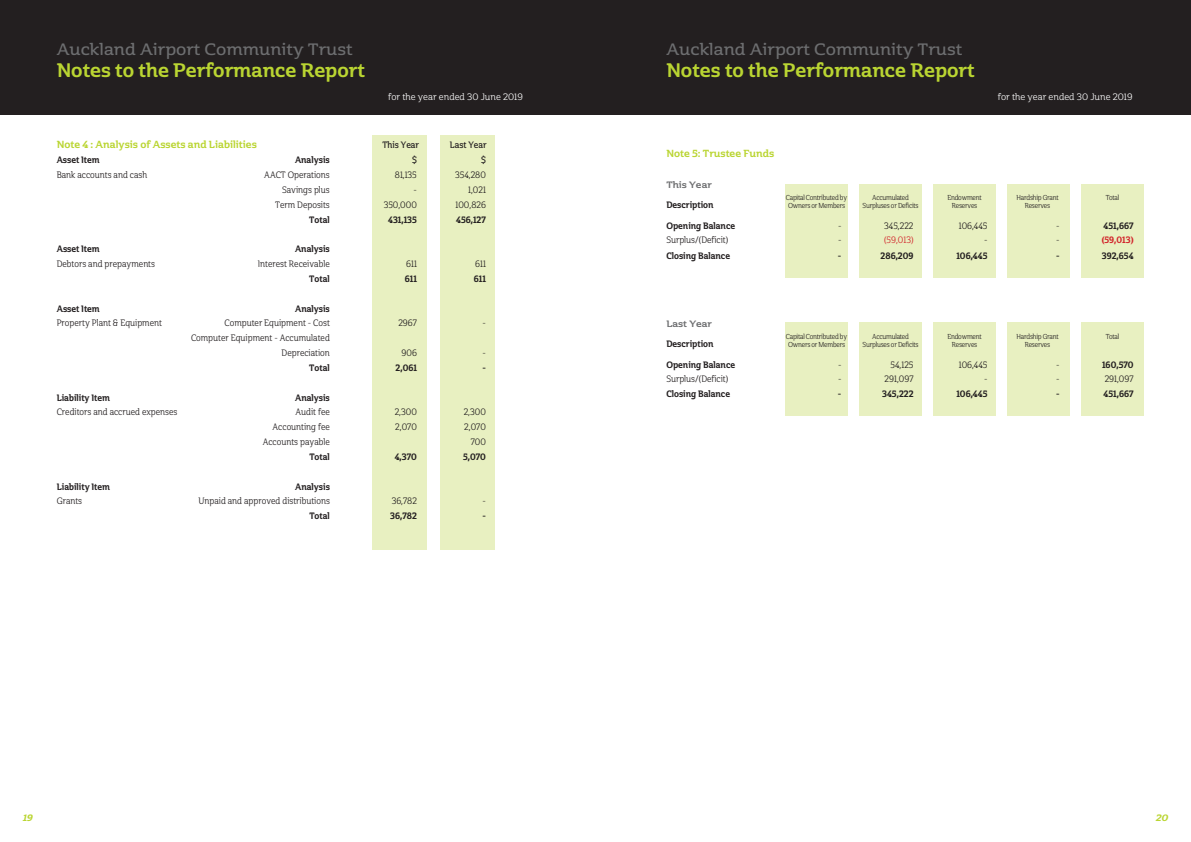
<style>
.page{position:relative;width:1191px;height:842px;background:#fff}
.page>*{position:absolute;margin:0;border:0;box-sizing:border-box;transform-origin:0 0}
.t1{font:19px "Cabrito Semi Nor Bol";color:#bad532}
.t2{font:16px "Cabrito Semi Ext Dem";color:#6d6e70}
.t3{font:10px "Cabrito Semi Nor Bol";color:#bad532}
.t4{font:9px/14.8px "Cabrito Semi Con Reg";color:#231f20;text-align:right}
.t5{font:9px "Cabrito Semi Con Bol";color:#231f20}
.t6{font:9px "Cabrito Semi Nor Reg";color:#fff}
.t7{font:9px "Cabrito Semi Con Dem";color:#231f20}
.t8{font:700 expanded 9px "Cabrito Semi";color:#6d6e70}
.t9{font:9px "Cabrito Semi Con Reg";color:#d2232a}
.t10{font:9px "Cabrito Semi Con Bol";color:#d2232a}
.t11{font:9px "Cabrito Semi Ext Ex B It";color:#bad532}
.t12{font:7px "Cabrito Semi Con Reg";letter-spacing:-.03em;color:#231f20}
</style>
<div class="page">
<div style="left:372px;top:136px;width:55px;height:414px;background:#e8f0c1"></div>
<div style="left:440px;top:136px;width:55px;height:414px;background:#e8f0c1"></div>
<div style="left:0;top:0;width:595px;height:114px;background:#231f20"></div>
<div style="left:595px;top:0;width:596px;height:114px;background:#231f20"></div>
<div style="left:859px;top:323px;width:62px;height:93px;background:#e8f0c1"></div>
<div style="left:785px;top:323px;width:62px;height:93px;background:#e8f0c1"></div>
<div style="left:1007px;top:323px;width:62px;height:93px;background:#e8f0c1"></div>
<div style="left:1081px;top:323px;width:62px;height:93px;background:#e8f0c1"></div>
<div style="left:933px;top:323px;width:62px;height:93px;background:#e8f0c1"></div>
<div style="left:859px;top:184px;width:62px;height:93px;background:#e8f0c1"></div>
<div style="left:785px;top:184px;width:62px;height:93px;background:#e8f0c1"></div>
<div style="left:1007px;top:184px;width:62px;height:93px;background:#e8f0c1"></div>
<div style="left:1081px;top:184px;width:62px;height:93px;background:#e8f0c1"></div>
<div style="left:933px;top:184px;width:62px;height:93px;background:#e8f0c1"></div>
<h2 class="t2" style="left:57px;top:42px;width:297px">Auckland Airport Community Trust</h2>
<h1 class="t1" style="left:57px;top:63px;width:310px">Notes to the Performance Report</h1>
<p class="t6" style="left:388px;top:93px;width:136px">for the year ended 30 June 2019</p>
<p class="t3" style="left:57px;top:141px;width:202px">Note 4 : Analysis of Assets and Liabilities</p>
<p class="t7" style="left:382px;top:140px;width:38px">This Year</p>
<p class="t7" style="left:450px;top:140px;width:38px">Last Year</p>
<p class="t5" style="left:57px;top:156px;width:45px">Asset Item</p>
<p class="t5" style="left:295px;top:156px;width:36px">Analysis</p>
<p class="t7" style="left:412px;top:155px;width:6px">$</p>
<p class="t7" style="left:481px;top:155px;width:6px">$</p>
<p class="t4" style="left:57px;top:168px;width:92px">Bank accounts and cash</p>
<p class="t4" style="left:264px;top:168px;width:67px">AACT Operations</p>
<p class="t4" style="left:395px;top:168px;width:23px">81,135</p>
<p class="t4" style="left:455px;top:168px;width:32px">354,280</p>
<p class="t4" style="left:282px;top:183px;width:49px">Savings plus</p>
<p class="t4" style="left:413px;top:183px;width:5px">-</p>
<p class="t4" style="left:468px;top:183px;width:19px">1,021</p>
<p class="t4" style="left:275px;top:198px;width:56px">Term Deposits</p>
<p class="t4" style="left:384px;top:198px;width:35px">350,000</p>
<p class="t4" style="left:455px;top:198px;width:32px">100,826</p>
<p class="t5" style="left:309px;top:216px;width:22px">Total</p>
<p class="t5" style="left:388px;top:216px;width:30px">431,135</p>
<p class="t5" style="left:456px;top:216px;width:31px">456,127</p>
<p class="t5" style="left:57px;top:245px;width:45px">Asset Item</p>
<p class="t5" style="left:295px;top:245px;width:36px">Analysis</p>
<p class="t4" style="left:57px;top:257px;width:100px">Debtors and prepayments</p>
<p class="t4" style="left:258px;top:257px;width:73px">Interest Receivable</p>
<p class="t4" style="left:406px;top:257px;width:12px">611</p>
<p class="t4" style="left:475px;top:257px;width:12px">611</p>
<p class="t5" style="left:309px;top:275px;width:22px">Total</p>
<p class="t5" style="left:405px;top:275px;width:14px">611</p>
<p class="t5" style="left:474px;top:275px;width:14px">611</p>
<p class="t5" style="left:57px;top:305px;width:45px">Asset Item</p>
<p class="t5" style="left:295px;top:305px;width:36px">Analysis</p>
<p class="t4" style="left:57px;top:317px;width:107px">Property Plant &amp; Equipment</p>
<p class="t4" style="left:224px;top:317px;width:107px">Computer Equipment - Cost</p>
<p class="t4" style="left:398px;top:317px;width:20px">2967</p>
<p class="t4" style="left:482px;top:317px;width:5px">-</p>
<p class="t4" style="left:191px;top:332px;width:140px">Computer Equipment - Accumulated<br>Depreciation</p>
<p class="t4" style="left:401px;top:346px;width:17px">906</p>
<p class="t4" style="left:482px;top:346px;width:5px">-</p>
<p class="t5" style="left:309px;top:364px;width:22px">Total</p>
<p class="t5" style="left:395px;top:364px;width:23px">2,061</p>
<p class="t5" style="left:482px;top:364px;width:5px">-</p>
<p class="t5" style="left:57px;top:394px;width:55px">Liability Item</p>
<p class="t5" style="left:295px;top:394px;width:36px">Analysis</p>
<p class="t4" style="left:57px;top:406px;width:122px">Creditors and accrued expenses</p>
<p class="t4" style="left:295px;top:406px;width:36px">Audit fee</p>
<p class="t4" style="left:395px;top:406px;width:24px">2,300</p>
<p class="t4" style="left:464px;top:406px;width:24px">2,300</p>
<p class="t4" style="left:273px;top:421px;width:59px">Accounting fee</p>
<p class="t4" style="left:395px;top:421px;width:23px">2,070</p>
<p class="t4" style="left:464px;top:421px;width:23px">2,070</p>
<p class="t4" style="left:263px;top:435px;width:69px">Accounts payable</p>
<p class="t4" style="left:471px;top:435px;width:17px">700</p>
<p class="t5" style="left:309px;top:453px;width:22px">Total</p>
<p class="t5" style="left:395px;top:453px;width:24px">4,370</p>
<p class="t5" style="left:463px;top:453px;width:24px">5,070</p>
<p class="t5" style="left:57px;top:483px;width:55px">Liability Item</p>
<p class="t5" style="left:295px;top:483px;width:36px">Analysis</p>
<p class="t4" style="left:57px;top:495px;width:27px">Grants</p>
<p class="t4" style="left:198px;top:495px;width:133px">Unpaid and approved distributions</p>
<p class="t4" style="left:392px;top:495px;width:27px">36,782</p>
<p class="t4" style="left:482px;top:495px;width:5px">-</p>
<p class="t5" style="left:309px;top:512px;width:22px">Total</p>
<p class="t5" style="left:390px;top:512px;width:28px">36,782</p>
<p class="t5" style="left:482px;top:512px;width:5px">-</p>
<h2 class="t2" style="left:666px;top:42px;width:297px">Auckland Airport Community Trust</h2>
<h1 class="t1" style="left:666px;top:63px;width:310px">Notes to the Performance Report</h1>
<p class="t3" style="left:666px;top:150px;width:109px">Note 5: Trustee Funds</p>
<p class="t8" style="left:666px;top:181px;width:47px">This Year</p>
<p class="t6" style="left:998px;top:93px;width:136px">for the year ended 30 June 2019</p>
<p class="t12" style="left:786px;top:195px;width:63px">Capital Contributed by</p>
<p class="t12" style="left:872px;top:195px;width:38px">Accumulated</p>
<p class="t12" style="left:947px;top:195px;width:36px">Endowment</p>
<p class="t12" style="left:1016px;top:195px;width:44px">Hardship Grant</p>
<p class="t12" style="left:1105px;top:195px;width:15px">Total</p>
<p class="t5" style="left:666px;top:201px;width:49px">Description</p>
<p class="t12" style="left:788px;top:203px;width:59px">Owners or Members</p>
<p class="t12" style="left:862px;top:203px;width:57px">Surpluses or Deficits</p>
<p class="t12" style="left:952px;top:203px;width:27px">Reserves</p>
<p class="t12" style="left:1024px;top:203px;width:27px">Reserves</p>
<p class="t5" style="left:666px;top:222px;width:70px">Opening Balance</p>
<p class="t4" style="left:838px;top:219px;width:5px">-</p>
<p class="t4" style="left:884px;top:219px;width:31px">345,222</p>
<p class="t4" style="left:958px;top:219px;width:30px">106,445</p>
<p class="t4" style="left:1056px;top:219px;width:5px">-</p>
<p class="t5" style="left:1103px;top:222px;width:31px">451,667</p>
<p class="t4" style="left:666px;top:234px;width:63px">Surplus/(Deficit)</p>
<p class="t4" style="left:838px;top:234px;width:5px">-</p>
<p class="t9" style="left:884px;top:237px;width:31px">(59,013)</p>
<p class="t4" style="left:984px;top:234px;width:5px">-</p>
<p class="t4" style="left:1056px;top:234px;width:5px">-</p>
<p class="t10" style="left:1101px;top:237px;width:33px">(59,013)</p>
<p class="t5" style="left:666px;top:252px;width:65px">Closing Balance</p>
<p class="t5" style="left:838px;top:252px;width:5px">-</p>
<p class="t5" style="left:880px;top:252px;width:34px">286,209</p>
<p class="t5" style="left:956px;top:252px;width:33px">106,445</p>
<p class="t5" style="left:1056px;top:252px;width:5px">-</p>
<p class="t5" style="left:1102px;top:252px;width:33px">392,654</p>
<p class="t8" style="left:666px;top:320px;width:47px">Last Year</p>
<p class="t12" style="left:786px;top:334px;width:63px">Capital Contributed by</p>
<p class="t12" style="left:872px;top:334px;width:38px">Accumulated</p>
<p class="t12" style="left:947px;top:334px;width:36px">Endowment</p>
<p class="t12" style="left:1016px;top:334px;width:44px">Hardship Grant</p>
<p class="t12" style="left:1105px;top:334px;width:15px">Total</p>
<p class="t5" style="left:666px;top:340px;width:49px">Description</p>
<p class="t12" style="left:788px;top:342px;width:59px">Owners or Members</p>
<p class="t12" style="left:862px;top:342px;width:57px">Surpluses or Deficits</p>
<p class="t12" style="left:952px;top:342px;width:27px">Reserves</p>
<p class="t12" style="left:1024px;top:342px;width:27px">Reserves</p>
<p class="t5" style="left:666px;top:361px;width:70px">Opening Balance</p>
<p class="t4" style="left:838px;top:358px;width:5px">-</p>
<p class="t4" style="left:890px;top:358px;width:24px">54,125</p>
<p class="t4" style="left:958px;top:358px;width:30px">106,445</p>
<p class="t4" style="left:1056px;top:358px;width:5px">-</p>
<p class="t5" style="left:1102px;top:361px;width:33px">160,570</p>
<p class="t4" style="left:666px;top:373px;width:63px">Surplus/(Deficit)</p>
<p class="t4" style="left:838px;top:373px;width:5px">-</p>
<p class="t4" style="left:884px;top:373px;width:30px">291,097</p>
<p class="t4" style="left:984px;top:373px;width:5px">-</p>
<p class="t4" style="left:1056px;top:373px;width:5px">-</p>
<p class="t4" style="left:1104px;top:373px;width:30px">291,097</p>
<p class="t5" style="left:666px;top:390px;width:65px">Closing Balance</p>
<p class="t5" style="left:838px;top:390px;width:5px">-</p>
<p class="t5" style="left:882px;top:390px;width:33px">345,222</p>
<p class="t5" style="left:956px;top:390px;width:33px">106,445</p>
<p class="t5" style="left:1056px;top:390px;width:5px">-</p>
<p class="t5" style="left:1103px;top:390px;width:31px">451,667</p>
<p class="t11" style="left:23px;top:812px;width:11px">19</p>
<p class="t11" style="left:1155px;top:812px;width:14px">20</p>
</div>
